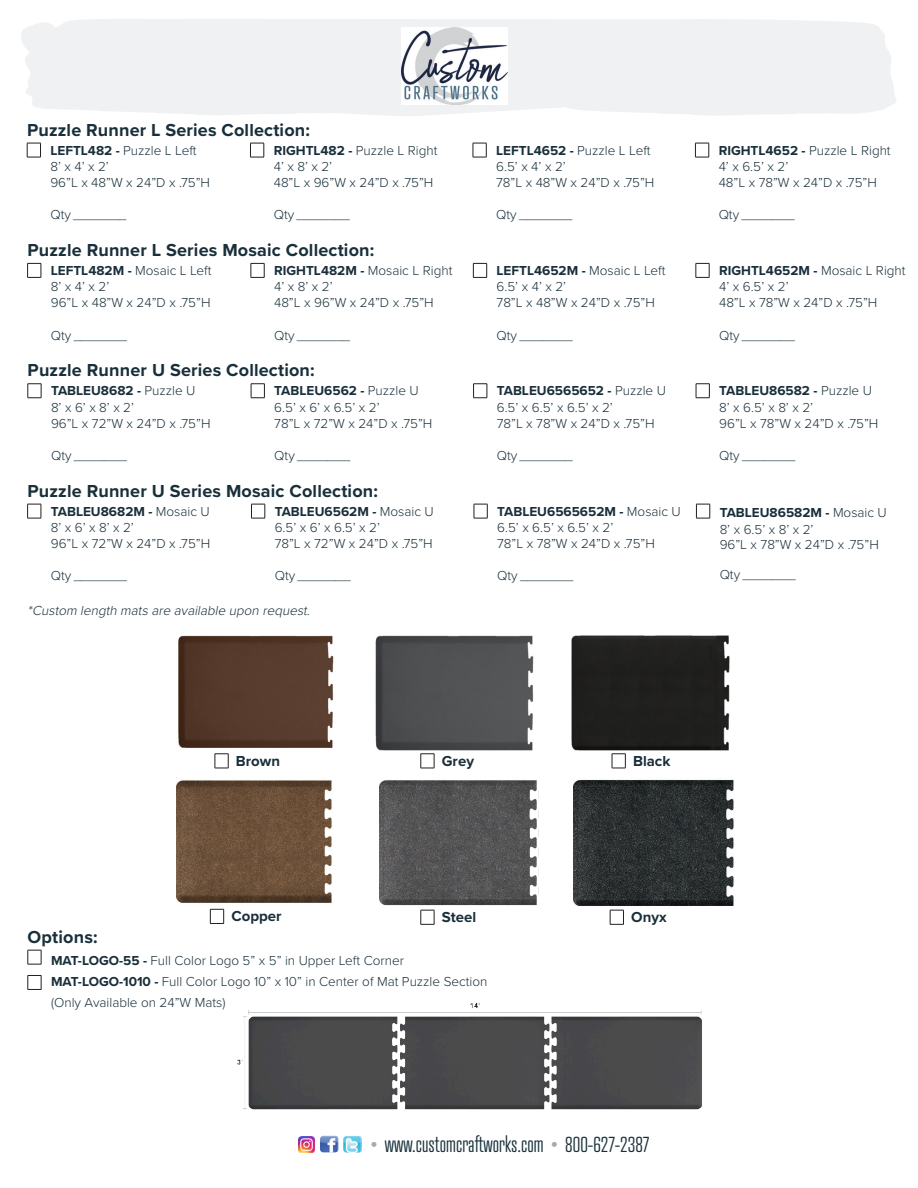
<style>
.page{position:relative;width:918px;height:1188px;background:#fff}
.page>*{position:absolute;margin:0;border:0;box-sizing:border-box;transform-origin:0 0}
.t1{font:300 21px "Atrament";color:#192f3a}
.t2{font:700 18px "Proxima Nova";letter-spacing:.01em;color:#192f3a}
.t3{font:700 15px "Proxima Nova";color:#192f3a}
.t4{font:300 13.5px/16.2px "Proxima Nova";color:#192f3a}
.t5{font:700 13.5px "Proxima Nova";color:#192f3a}
.t6{font:italic 300 13.5px "Proxima Nova";color:#192f3a}
.s1{font-weight:700}
.s2{font-weight:300}
.s3{color:#a8a9ad}
</style>
<div class="page">
<div style="left:21px;top:19px;width:875px;height:97px;background:#f0f1f2"></div>
<img style="left:320px;top:1136px;width:19px;height:16px">
<img style="left:343px;top:1136px;width:19px;height:17px">
<img style="left:298px;top:1136px;width:17px;height:17px">
<img style="left:401px;top:27px;width:106px;height:78px">
<img style="left:178px;top:635px;width:156px;height:119px">
<img style="left:375px;top:635px;width:159px;height:119px">
<img style="left:571px;top:635px;width:159px;height:119px">
<img style="left:574px;top:779px;width:160px;height:131px">
<img style="left:176px;top:780px;width:156px;height:123px">
<img style="left:380px;top:780px;width:159px;height:126px">
<img style="left:237px;top:1003px;width:465px;height:107px">
<svg style="left:215px;top:754px;width:14px;height:15px"></svg>
<svg style="left:421px;top:754px;width:14px;height:15px"></svg>
<svg style="left:612px;top:754px;width:14px;height:15px"></svg>
<svg style="left:210px;top:909px;width:14px;height:15px"></svg>
<svg style="left:421px;top:910px;width:14px;height:15px"></svg>
<svg style="left:610px;top:910px;width:14px;height:15px"></svg>
<svg style="left:27px;top:143px;width:14px;height:15px"></svg>
<svg style="left:250px;top:143px;width:15px;height:15px"></svg>
<svg style="left:473px;top:143px;width:14px;height:15px"></svg>
<svg style="left:695px;top:143px;width:15px;height:15px"></svg>
<svg style="left:27px;top:263px;width:15px;height:15px"></svg>
<svg style="left:251px;top:263px;width:14px;height:15px"></svg>
<svg style="left:473px;top:263px;width:14px;height:15px"></svg>
<svg style="left:696px;top:263px;width:14px;height:15px"></svg>
<svg style="left:28px;top:383px;width:14px;height:15px"></svg>
<svg style="left:251px;top:383px;width:14px;height:15px"></svg>
<svg style="left:473px;top:383px;width:15px;height:15px"></svg>
<svg style="left:696px;top:383px;width:14px;height:15px"></svg>
<svg style="left:27px;top:504px;width:15px;height:15px"></svg>
<svg style="left:251px;top:504px;width:15px;height:15px"></svg>
<svg style="left:474px;top:504px;width:14px;height:15px"></svg>
<svg style="left:696px;top:504px;width:15px;height:15px"></svg>
<svg style="left:28px;top:950px;width:14px;height:15px"></svg>
<svg style="left:28px;top:975px;width:14px;height:15px"></svg>
<p class="t2" style="left:27px;top:116px;width:285px">Puzzle Runner L Series Collection:</p>
<p class="t4" style="left:50px;top:141px;width:148px"><span class="s1">LEFTL482 -</span> Puzzle L Left</p>
<p class="t4" style="left:50px;top:157px;width:161px">8’ x 4’ x 2’<br>96”L x 48”W x 24”D x .75”H</p>
<p class="t4" style="left:50px;top:206px;width:78px">Qty _______</p>
<p class="t4" style="left:274px;top:141px;width:165px"><span class="s1">RIGHTL482 -</span> Puzzle L Right</p>
<p class="t4" style="left:274px;top:157px;width:60px">4’ x 8’ x 2’</p>
<p class="t4" style="left:274px;top:174px;width:161px">48”L x 96”W x 24”D x .75”H</p>
<p class="t4" style="left:274px;top:206px;width:78px">Qty _______</p>
<p class="t2" style="left:27px;top:236px;width:348px">Puzzle Runner L Series Mosaic Collection:</p>
<p class="t4" style="left:51px;top:262px;width:162px"><span class="s1">LEFTL482M -</span> Mosaic L Left</p>
<p class="t4" style="left:51px;top:278px;width:161px">8’ x 4’ x 2’<br>96”L x 48”W x 24”D x .75”H</p>
<p class="t4" style="left:51px;top:326px;width:78px">Qty _______</p>
<p class="t4" style="left:274px;top:262px;width:180px"><span class="s1">RIGHTL482M -</span> Mosaic L Right</p>
<p class="t4" style="left:274px;top:278px;width:60px">4’ x 8’ x 2’</p>
<p class="t4" style="left:274px;top:294px;width:161px">48”L x 96”W x 24”D x .75”H</p>
<p class="t4" style="left:274px;top:326px;width:78px">Qty _______</p>
<p class="t2" style="left:28px;top:357px;width:289px">Puzzle Runner U Series Collection:</p>
<p class="t5" style="left:51px;top:381px;width:146px">TABLEU8682 - <span class="s2">Puzzle U</span></p>
<p class="t4" style="left:51px;top:398px;width:161px">8’ x 6’ x 8’ x 2’<br>96”L x 72”W x 24”D x .75”H</p>
<p class="t4" style="left:51px;top:447px;width:78px">Qty _______</p>
<p class="t5" style="left:274px;top:381px;width:146px">TABLEU6562 - <span class="s2">Puzzle U</span></p>
<p class="t4" style="left:274px;top:398px;width:107px">6.5’ x 6’ x 6.5’ x 2’</p>
<p class="t4" style="left:274px;top:414px;width:160px">78”L x 72”W x 24”D x .75”H</p>
<p class="t4" style="left:274px;top:447px;width:78px">Qty _______</p>
<p class="t2" style="left:27px;top:477px;width:352px">Puzzle Runner U Series Mosaic Collection:</p>
<p class="t5" style="left:51px;top:501px;width:161px">TABLEU8682M - <span class="s2">Mosaic U</span></p>
<p class="t4" style="left:51px;top:519px;width:161px">8’ x 6’ x 8’ x 2’<br>96”L x 72”W x 24”D x .75”H</p>
<p class="t4" style="left:51px;top:567px;width:78px">Qty _______</p>
<p class="t5" style="left:275px;top:501px;width:161px">TABLEU6562M - <span class="s2">Mosaic U</span></p>
<p class="t4" style="left:275px;top:519px;width:107px">6.5’ x 6’ x 6.5’ x 2’</p>
<p class="t4" style="left:275px;top:535px;width:160px">78”L x 72”W x 24”D x .75”H</p>
<p class="t4" style="left:275px;top:567px;width:78px">Qty _______</p>
<p class="t6" style="left:28px;top:600px;width:287px">*Custom length mats are available upon request.</p>
<p class="t4" style="left:496px;top:141px;width:156px"><span class="s1">LEFTL4652 -</span> Puzzle L Left</p>
<p class="t4" style="left:496px;top:157px;width:71px">6.5’ x 4’ x 2’</p>
<p class="t4" style="left:496px;top:174px;width:160px">78”L x 48”W x 24”D x .75”H</p>
<p class="t4" style="left:496px;top:206px;width:78px">Qty _______</p>
<p class="t5" style="left:497px;top:260px;width:170px">LEFTL4652M - <span class="s2">Mosaic L Left</span></p>
<p class="t4" style="left:497px;top:278px;width:71px">6.5’ x 4’ x 2’</p>
<p class="t4" style="left:497px;top:294px;width:160px">78”L x 48”W x 24”D x .75”H</p>
<p class="t4" style="left:497px;top:326px;width:78px">Qty _______</p>
<p class="t5" style="left:497px;top:381px;width:171px">TABLEU6565652 - <span class="s2">Puzzle U</span></p>
<p class="t4" style="left:497px;top:398px;width:118px">6.5’ x 6.5’ x 6.5’ x 2’</p>
<p class="t4" style="left:497px;top:414px;width:159px">78”L x 78”W x 24”D x .75”H</p>
<p class="t4" style="left:497px;top:447px;width:78px">Qty _______</p>
<p class="t5" style="left:497px;top:501px;width:185px">TABLEU6565652M - <span class="s2">Mosaic U</span></p>
<p class="t4" style="left:497px;top:519px;width:118px">6.5’ x 6.5’ x 6.5’ x 2’</p>
<p class="t4" style="left:497px;top:535px;width:159px">78”L x 78”W x 24”D x .75”H</p>
<p class="t4" style="left:497px;top:567px;width:78px">Qty _______</p>
<p class="t4" style="left:719px;top:141px;width:174px"><span class="s1">RIGHTL4652 -</span> Puzzle L Right</p>
<p class="t4" style="left:719px;top:157px;width:71px">4’ x 6.5’ x 2’</p>
<p class="t4" style="left:719px;top:174px;width:160px">48”L x 78”W x 24”D x .75”H</p>
<p class="t4" style="left:719px;top:206px;width:78px">Qty _______</p>
<p class="t5" style="left:719px;top:260px;width:188px">RIGHTL4652M - <span class="s2">Mosaic L Right</span></p>
<p class="t4" style="left:719px;top:278px;width:71px">4’ x 6.5’ x 2’</p>
<p class="t4" style="left:719px;top:294px;width:160px">48”L x 78”W x 24”D x .75”H</p>
<p class="t4" style="left:719px;top:326px;width:78px">Qty _______</p>
<p class="t5" style="left:719px;top:381px;width:154px">TABLEU86582 - <span class="s2">Puzzle U</span></p>
<p class="t4" style="left:719px;top:398px;width:95px">8’ x 6.5’ x 8’ x 2’</p>
<p class="t4" style="left:719px;top:414px;width:161px">96”L x 78”W x 24”D x .75”H</p>
<p class="t4" style="left:719px;top:447px;width:78px">Qty _______</p>
<p class="t5" style="left:720px;top:503px;width:169px">TABLEU86582M - <span class="s2">Mosaic U</span></p>
<p class="t4" style="left:720px;top:520px;width:95px">8’ x 6.5’ x 8’ x 2’</p>
<p class="t4" style="left:720px;top:535px;width:161px">96”L x 78”W x 24”D x .75”H</p>
<p class="t4" style="left:720px;top:565px;width:78px">Qty _______</p>
<p class="t3" style="left:236px;top:749px;width:46px">Brown</p>
<p class="t3" style="left:442px;top:749px;width:34px">Grey</p>
<p class="t3" style="left:633px;top:749px;width:39px">Black</p>
<p class="t3" style="left:231px;top:905px;width:52px">Copper</p>
<p class="t3" style="left:442px;top:906px;width:36px">Steel</p>
<p class="t3" style="left:631px;top:906px;width:37px">Onyx</p>
<p class="t2" style="left:28px;top:923px;width:72px">Options:</p>
<p class="t4" style="left:51px;top:951px;width:354px"><span class="s1">MAT-LOGO-55 -</span> Full Color Logo 5” x 5” in Upper Left Corner</p>
<p class="t4" style="left:51px;top:973px;width:438px"><span class="s1">MAT-LOGO-1010 -</span> Full Color Logo 10” x 10” in Center of Mat Puzzle Section</p>
<p class="t4" style="left:51px;top:994px;width:176px">(Only Available on 24”W Mats)</p>
<h1 class="t1" style="left:371px;top:1131px;width:280px"><span class="s3">•</span> www.customcraftworks.com <span class="s3">•</span> 800-627-2387</h1>
</div>
